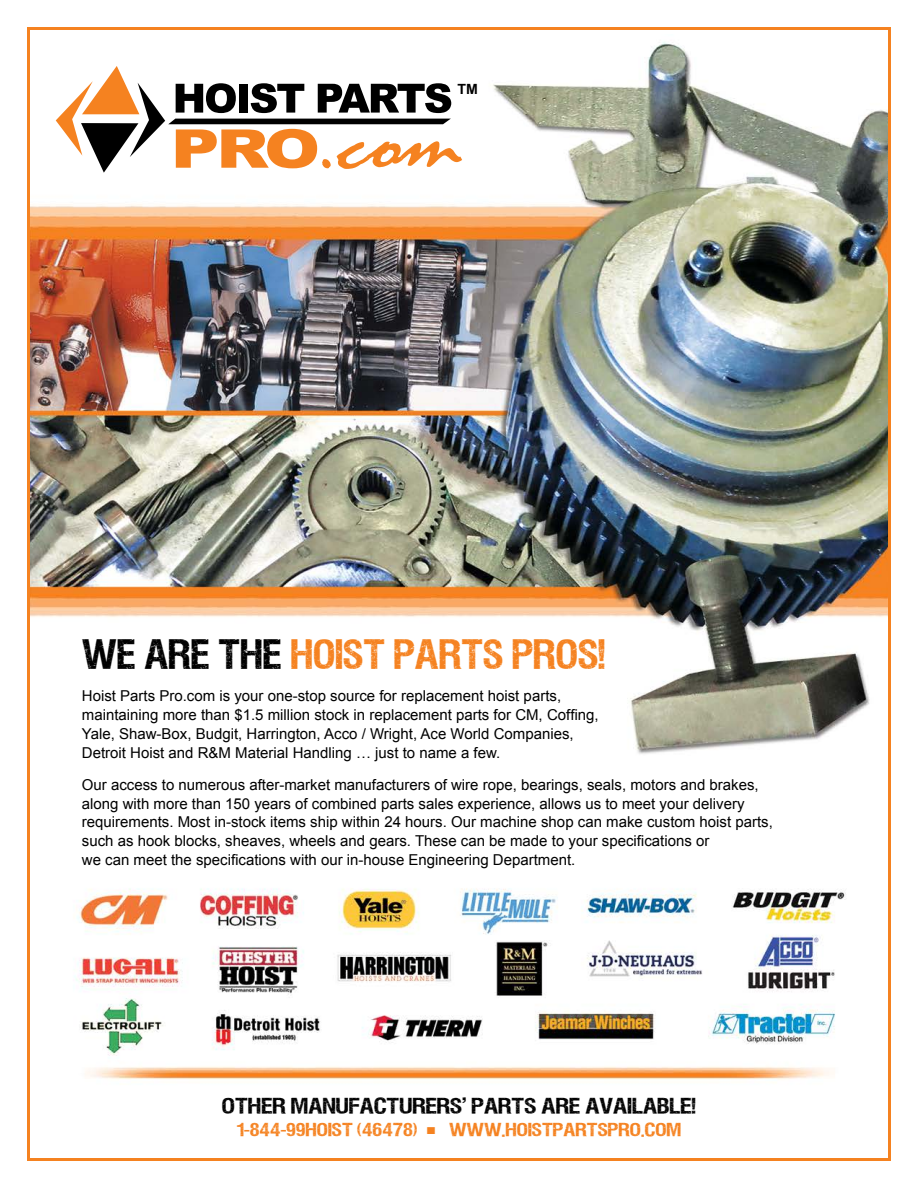
<style>
.page{position:relative;width:918px;height:1188px;background:#fff}
.page>*{position:absolute;margin:0;border:0;box-sizing:border-box;transform-origin:0 0}
.t1{font:33px "Grunge Face";letter-spacing:.01em;color:#f58220}
.t2{font:17.55px "Grunge Face";letter-spacing:.01em;color:#000;scale:1.11 1}
.t3{font:15px "Arial";color:#000}
.t4{font:14.85px "Grunge Face";letter-spacing:.01em;color:#f58220;scale:1.11 1}
.t5{font:700 14.1px "Arial";color:#000}
.s1{color:#000}
.s2{font-family:"Arial";font-weight:700}
</style>
<div class="page">
<img style="left:31px;top:42px;width:856px;height:1038px">
<svg style="left:56px;top:66px;width:406px;height:107px"></svg>
<p class="t5" style="left:458px;top:79px;width:22px">TM</p>
<p class="t1" style="left:82px;top:638px;width:525px"><span class="s1">WE ARE THE</span> HOIST PARTS PROS!</p>
<p class="t3" style="left:82px;top:686px;width:481px">Hoist Parts Pro.com is your one-stop source for replacement hoist parts,</p>
<p class="t3" style="left:82px;top:705px;width:518px">maintaining more than $1.5 million stock in replacement parts for CM, Coffing,</p>
<p class="t3" style="left:82px;top:724px;width:493px">Yale, Shaw-Box, Budgit, Harrington, Acco / Wright, Ace World Companies,</p>
<p class="t3" style="left:82px;top:743px;width:420px">Detroit Hoist and R&amp;M Material Handling … just to name a few.</p>
<p class="t3" style="left:82px;top:775px;width:678px">Our access to numerous after-market manufacturers of wire rope, bearings, seals, motors and brakes,</p>
<p class="t3" style="left:82px;top:794px;width:664px">along with more than 150 years of combined parts sales experience, allows us to meet your delivery</p>
<p class="t3" style="left:82px;top:812px;width:693px">requirements. Most in-stock items ship within 24 hours. Our machine shop can make custom hoist parts,</p>
<p class="t3" style="left:82px;top:831px;width:629px">such as hook blocks, sheaves, wheels and gears. These can be made to your specifications or</p>
<p class="t3" style="left:82px;top:850px;width:495px">we can meet the specifications with our in-house Engineering Department.</p>
<p class="t2" style="left:222px;top:1098px;width:429px">OTHER MANUFACTURERS' PARTS ARE AVAILABLE!</p>
<p class="t4" style="left:237px;top:1122px;width:402px">1-844-99HOIST (46478) <span class="s2">■</span> WWW.HOISTPARTSPRO.COM</p>
</div>
